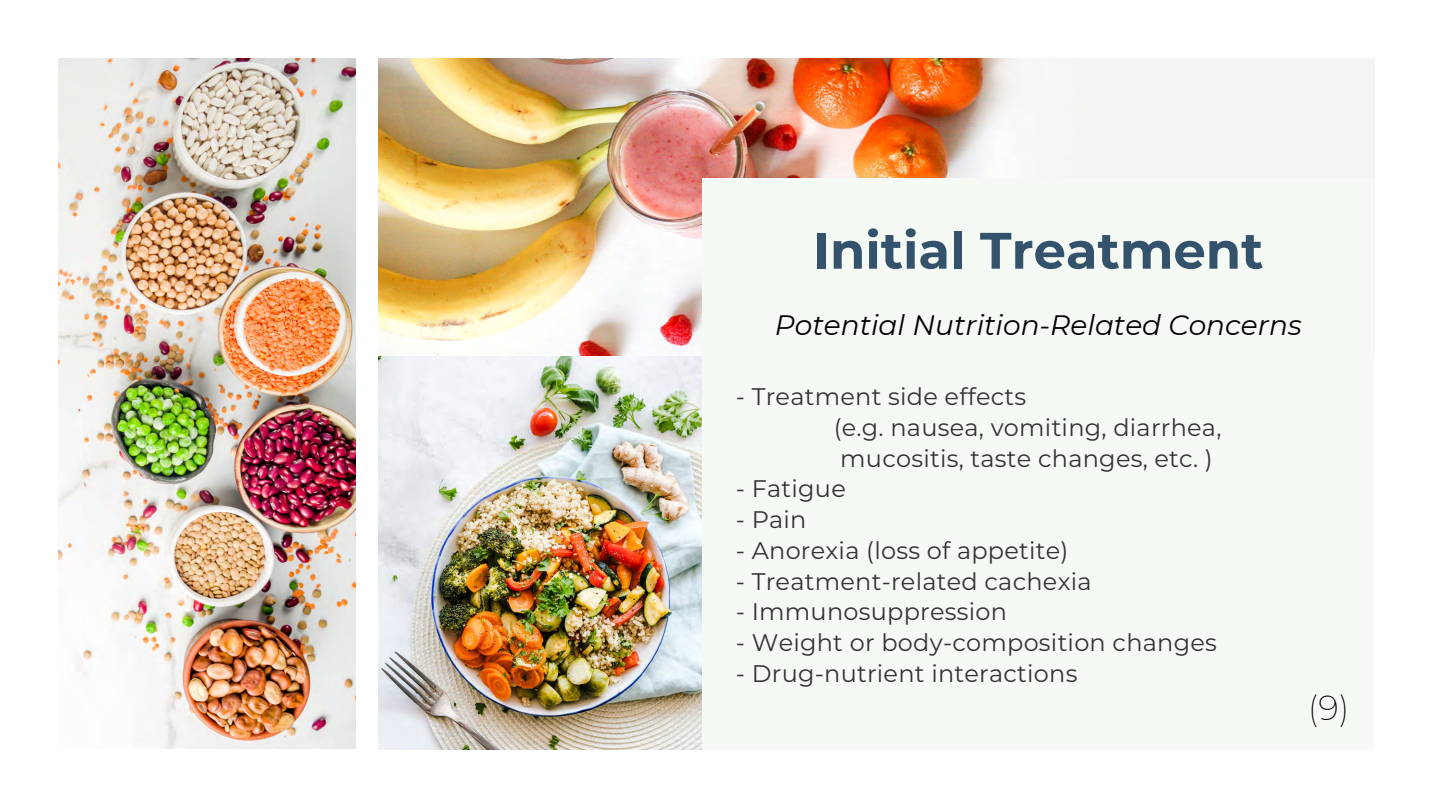
<style>
.page{position:relative;width:1440px;height:810px;background:#fff}
.page>*{position:absolute;margin:0;border:0;box-sizing:border-box;transform-origin:0 0}
.t1{font:700 51.2px "Montserrat";color:#34526b}
.t2{font:200 34px "Montserrat";color:#000}
.t3{font:italic 28px "Montserrat";color:#000}
.t4{font:24px/30.8px "Montserrat";letter-spacing:.01em;color:#333}
</style>
<div class="page">
<img style="left:58px;top:58px;width:298px;height:691px">
<img style="left:378px;top:356px;width:325px;height:393px">
<img style="left:378px;top:58px;width:996px;height:298px">
<div style="left:703px;top:178px;width:671px;height:571px;background:#f5faf4"></div>
<h1 class="t1" style="left:813px;top:219px;width:452px">Initial Treatment</h1>
<p class="t3" style="left:775px;top:308px;width:528px">Potential Nutrition-Related Concerns</p>
<p class="t4" style="left:834px;top:380px;width:389px;text-indent:-98px">- Treatment side effects<br>(e.g. nausea, vomiting, diarrhea, mucositis, taste changes, etc. )</p>
<p class="t4" style="left:736px;top:473px;width:112px">- Fatigue</p>
<p class="t4" style="left:736px;top:503px;width:72px">- Pain</p>
<p class="t4" style="left:736px;top:534px;width:334px">- Anorexia (loss of appetite)</p>
<p class="t4" style="left:736px;top:565px;width:357px">- Treatment-related cachexia</p>
<p class="t4" style="left:736px;top:596px;width:273px">- Immunosuppression</p>
<p class="t4" style="left:736px;top:626px;width:483px">- Weight or body-composition changes</p>
<p class="t4" style="left:736px;top:657px;width:343px">- Drug-nutrient interactions</p>
<h2 class="t2" style="left:1308px;top:687px;width:43px">(9)</h2>
</div>
